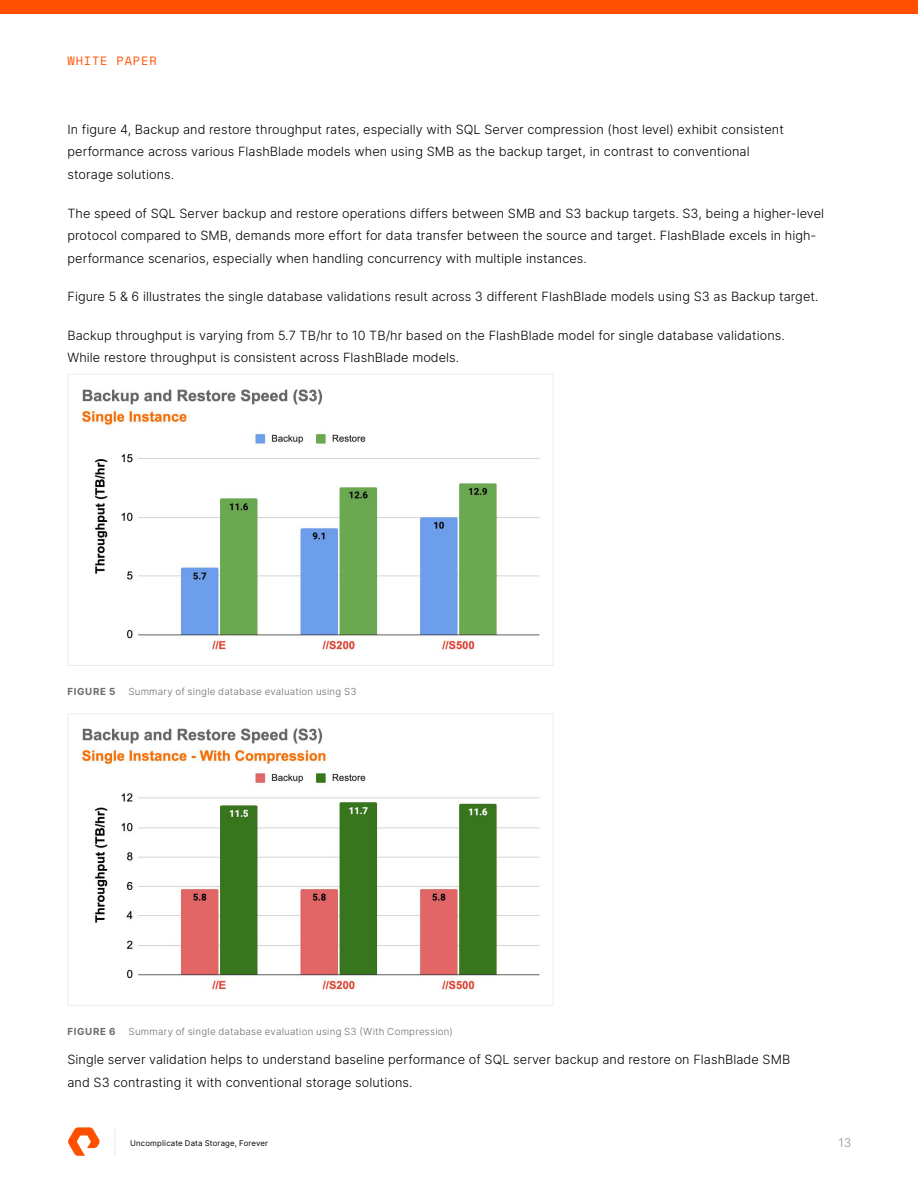
<style>
.page{position:relative;width:918px;height:1188px;background:#fff}
.page>*{position:absolute;margin:0;border:0;box-sizing:border-box;transform-origin:0 0}
.t1{font:300 12.75px/22.5px "Inter";letter-spacing:.005em;color:#000}
.t2{font:12px "Space Mono";letter-spacing:.07em;color:#fe5000}
.t3{font:300 12px "Inter";color:#919191}
.t4{font:300 9.75px "Inter";letter-spacing:.025em;color:#6c6c6c}
.t5{font:700 9.75px "Inter";letter-spacing:.07em;color:#6c6c6c}
.t6{font:7.8px "Inter";letter-spacing:.02em;color:#000}
</style>
<div class="page">
<div style="left:0;top:0;width:918px;height:14px;background:#fe5000"></div>
<svg style="left:114px;top:1128px;width:1px;height:28px"></svg>
<svg style="left:68px;top:1127px;width:32px;height:29px"></svg>
<img style="left:80px;top:389px;width:460px;height:262px">
<div style="left:68px;top:374px;width:486px;height:292px;border:1px solid #ededed"></div>
<img style="left:80px;top:728px;width:460px;height:263px">
<div style="left:68px;top:714px;width:486px;height:292px;border:1px solid #ededed"></div>
<p class="t2" style="left:68px;top:52px;width:91px">WHITE PAPER</p>
<p class="t1" style="left:68px;top:118px;width:718px">In figure 4, Backup and restore throughput rates, especially with SQL Server compression (host level) exhibit consistent performance across various FlashBlade models when using SMB as the backup target, in contrast to conventional storage solutions.</p>
<p class="t1" style="left:68px;top:202px;width:758px">The speed of SQL Server backup and restore operations differs between SMB and S3 backup targets. S3, being a higher-level protocol compared to SMB, demands more effort for data transfer between the source and target. FlashBlade excels in high&shy;performance scenarios, especially when handling concurrency with multiple instances.</p>
<p class="t1" style="left:68px;top:285px;width:753px">Figure 5 &amp; 6 illustrates the single database validations result across 3 different FlashBlade models using S3 as Backup target.</p>
<p class="t1" style="left:68px;top:324px;width:719px">Backup throughput is varying from 5.7 TB/hr to 10 TB/hr based on the FlashBlade model for single database validations.<br>While restore throughput is consistent across FlashBlade models.</p>
<p class="t5" style="left:68px;top:685px;width:49px">FIGURE 5</p>
<p class="t4" style="left:128px;top:685px;width:230px">Summary of single database evaluation using S3</p>
<p class="t5" style="left:68px;top:1025px;width:50px">FIGURE 6</p>
<p class="t4" style="left:129px;top:1025px;width:326px">Summary of single database evaluation using S3 (With Compression)</p>
<p class="t1" style="left:68px;top:1048px;width:724px">Single server validation helps to understand baseline performance of SQL server backup and restore on FlashBlade SMB and S3 contrasting it with conventional storage solutions.</p>
<p class="t6" style="left:130px;top:1137px;width:140px">Uncomplicate Data Storage, Forever</p>
<p class="t3" style="left:839px;top:1135px;width:14px">13</p>
</div>
